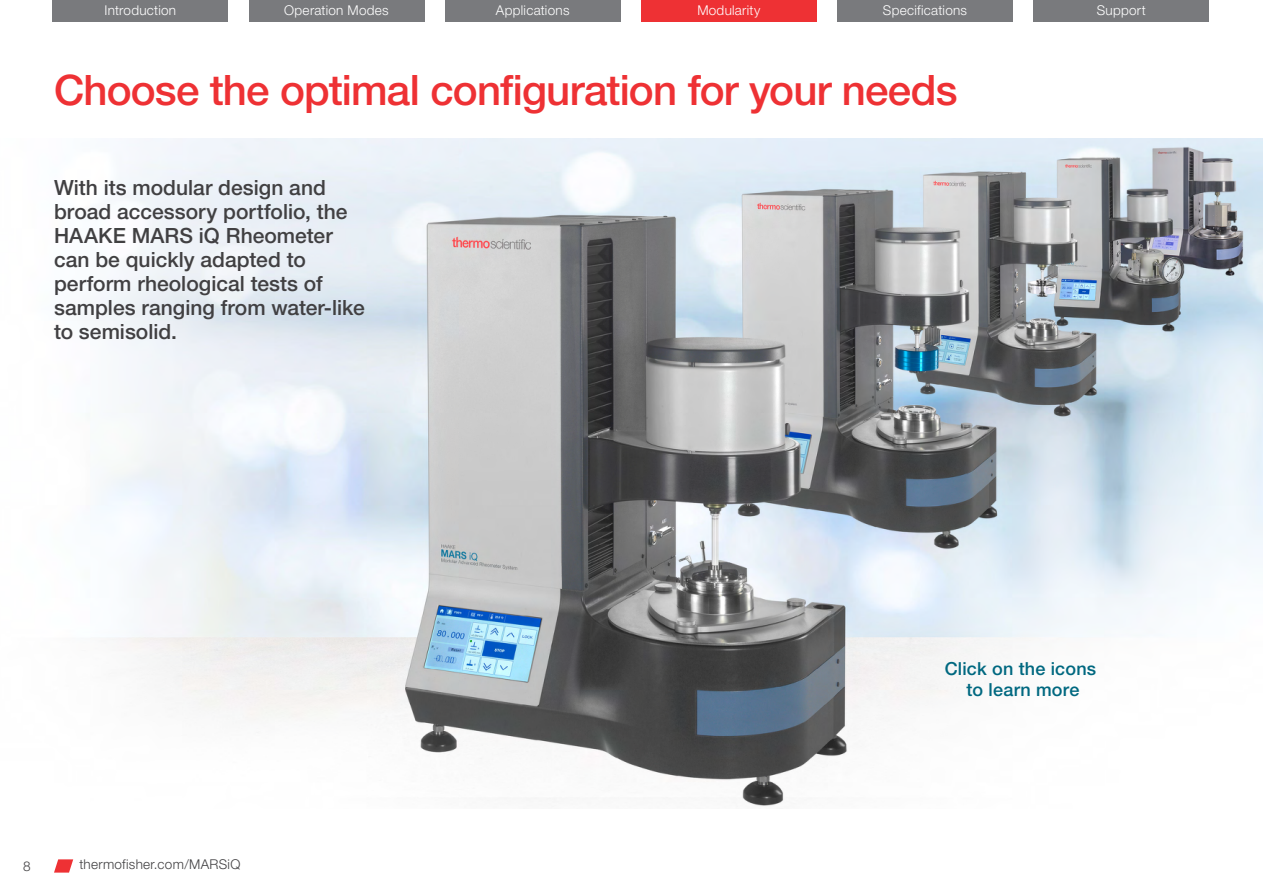
<style>
.page{position:relative;width:1263px;height:893px;background:#fff}
.page>*{position:absolute;margin:0;border:0;box-sizing:border-box;transform-origin:0 0}
.t1{font:500 42px "Helvetica Neue LTW1 G";letter-spacing:-.02em;color:#ee3134}
.t2{font:500 21px/24px "Helvetica Neue LTW1 G";color:#414042}
.t3{font:500 18px/21px "Helvetica Neue LTW1 G";letter-spacing:.01em;color:#006880;text-align:center}
.t4{font:300 13.5px "Helvetica Neue LTW1 G";letter-spacing:.02em;color:#fff}
.t5{font:300 13.5px "Helvetica Neue LTW1 G";letter-spacing:.02em;color:#414042}
</style>
<div class="page">
<img style="left:90px;top:138px;width:1173px;height:668px">
<div style="left:53px;top:0;width:175px;height:21px;background:#797a7d"></div>
<div style="left:249px;top:0;width:175px;height:21px;background:#797a7d"></div>
<div style="left:445px;top:0;width:175px;height:21px;background:#797a7d"></div>
<div style="left:641px;top:0;width:176px;height:21px;background:#ee3134"></div>
<div style="left:837px;top:0;width:176px;height:21px;background:#797a7d"></div>
<div style="left:1033px;top:0;width:176px;height:21px;background:#797a7d"></div>
<svg style="left:54px;top:859px;width:19px;height:14px"></svg>
<p class="t4" style="left:104px;top:2px;width:73px">Introduction</p>
<p class="t4" style="left:284px;top:2px;width:106px">Operation Modes</p>
<p class="t4" style="left:496px;top:2px;width:75px">Applications</p>
<p class="t4" style="left:697px;top:2px;width:65px">Modularity</p>
<p class="t4" style="left:883px;top:2px;width:86px">Specifications</p>
<p class="t4" style="left:1097px;top:2px;width:51px">Support</p>
<h1 class="t1" style="left:54px;top:65px;width:905px">Choose the optimal configuration for your needs</h1>
<p class="t2" style="left:54px;top:176px;width:312px">With its modular design and broad accessory portfolio, the<br>HAAKE MARS iQ Rheometer can be quickly adapted to perform rheological tests of samples ranging from water-like to semisolid.</p>
<p class="t5" style="left:23px;top:858px;width:9px">8</p>
<p class="t5" style="left:80px;top:856px;width:162px">thermofisher.com/MARSiQ</p>
<p class="t3" style="left:945px;top:658px;width:153px">Click on the icons to learn more</p>
</div>
